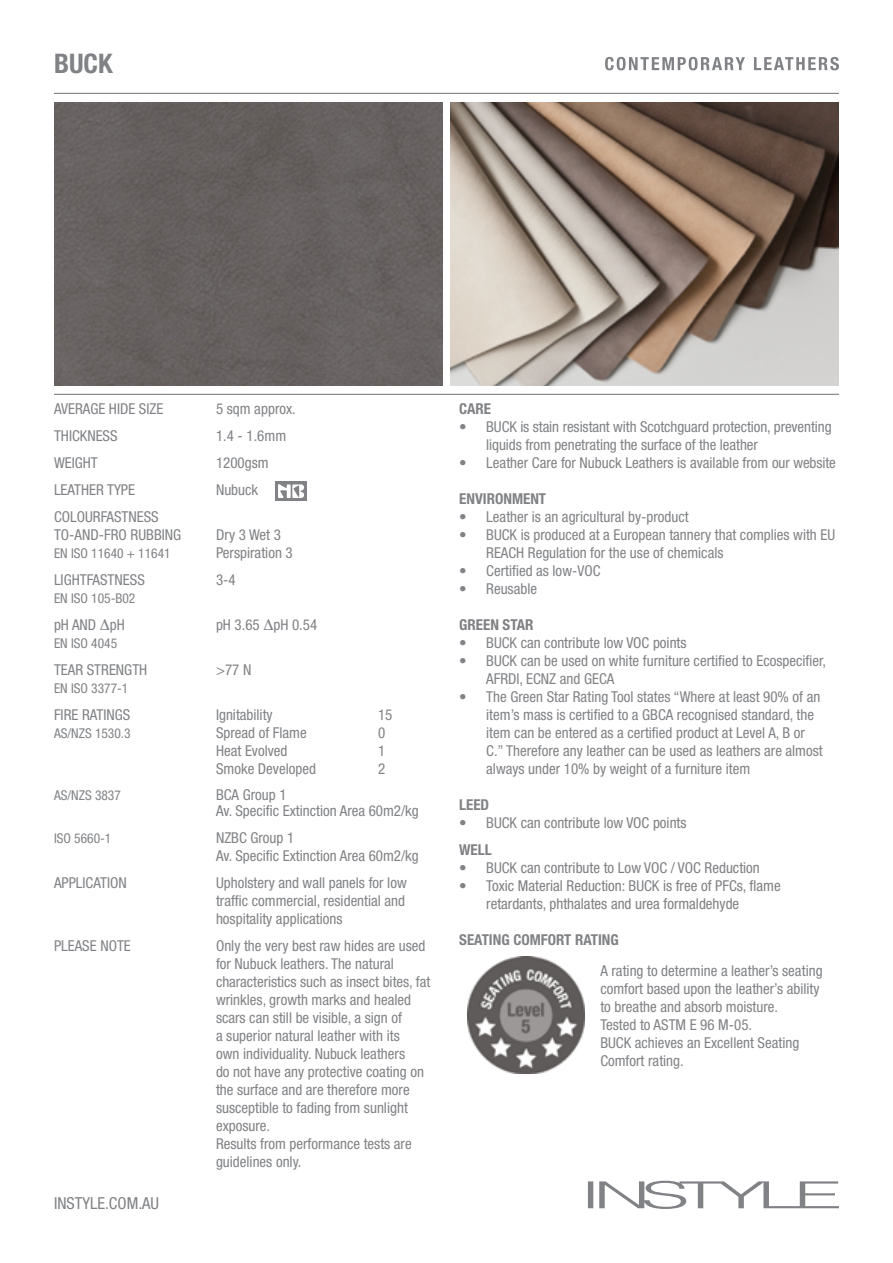
<style>
.page{position:relative;width:893px;height:1263px;background:#fff}
.page>*{position:absolute;margin:0;border:0;box-sizing:border-box;transform-origin:0 0}
.t1{font:700 condensed 27px "Helvetica Neue LT Std";color:#808285}
.t2{font:condensed 16.5px "Helvetica Neue LT Std";color:#808285}
.t3{font:condensed 15px/18px "Helvetica Neue LT Std";color:#808285}
.t4{font:condensed 15px/27px "Helvetica Neue LT Std";color:#807f83}
.t5{font:700 condensed 15px "Helvetica Neue LT Std";color:#808285}
.t6{font:700 condensed 15px "Helvetica Neue LT Std";color:#807f83}
.t7{font:condensed 13.5px "Helvetica Neue LT Std";color:#808285}
.s1{color:#808285}
.s2{font-weight:700}
</style>
<div class="page">
<svg style="left:588px;top:1181px;width:251px;height:28px"></svg>
<hr style="left:54px;top:93px;width:785px;height:1px;background:#808285">
<hr style="left:54px;top:394px;width:785px;height:1px;background:#808285">
<img style="left:468px;top:957px;width:117px;height:116px">
<div style="left:54px;top:102px;width:388px;height:283px;background:#666160"></div>
<div style="left:275px;top:481px;width:31px;height:20px;background:#808285"></div>
<svg style="left:278px;top:484px;width:26px;height:14px"></svg>
<svg style="left:605px;top:57px;width:140px;height:13px"></svg>
<svg style="left:754px;top:57px;width:85px;height:13px"></svg>
<img style="left:451px;top:102px;width:388px;height:283px">
<h1 class="t1" style="left:54px;top:47px;width:60px">BUCK</h1>
<p class="t3" style="left:54px;top:400px;width:111px">AVERAGE HIDE SIZE</p>
<p class="t3" style="left:216px;top:400px;width:81px">5 sqm approx.</p>
<p class="t3" style="left:54px;top:427px;width:65px">THICKNESS</p>
<p class="t3" style="left:216px;top:427px;width:72px">1.4 - 1.6mm</p>
<p class="t3" style="left:54px;top:454px;width:45px">WEIGHT</p>
<p class="t3" style="left:216px;top:454px;width:54px">1200gsm</p>
<p class="t3" style="left:54px;top:481px;width:83px">LEATHER TYPE</p>
<p class="t3" style="left:216px;top:481px;width:44px">Nubuck</p>
<p class="t3" style="left:54px;top:508px;width:129px">COLOURFASTNESS<br>TO-AND-FRO RUBBING</p>
<p class="t3" style="left:216px;top:526px;width:66px">Dry 3 Wet 3</p>
<p class="t7" style="left:54px;top:545px;width:118px">EN ISO 11640 + 11641</p>
<p class="t3" style="left:216px;top:544px;width:78px">Perspiration 3</p>
<p class="t3" style="left:54px;top:571px;width:92px">LIGHTFASTNESS</p>
<p class="t3" style="left:216px;top:571px;width:21px">3-4</p>
<p class="t7" style="left:54px;top:590px;width:83px">EN ISO 105-B02</p>
<p class="t3" style="left:54px;top:616px;width:72px">pH AND pH</p>
<p class="t3" style="left:216px;top:616px;width:103px">pH 3.65 pH 0.54</p>
<p class="t7" style="left:54px;top:635px;width:65px">EN ISO 4045</p>
<p class="t3" style="left:54px;top:661px;width:95px">TEAR STRENGTH</p>
<p class="t3" style="left:216px;top:661px;width:37px">&gt;77 N</p>
<p class="t7" style="left:54px;top:680px;width:76px">EN ISO 3377-1</p>
<p class="t3" style="left:54px;top:706px;width:78px">FIRE RATINGS</p>
<p class="t3" style="left:216px;top:706px;width:58px">Ignitability</p>
<p class="t3" style="left:378px;top:706px;width:16px">15</p>
<p class="t7" style="left:54px;top:725px;width:78px">AS/NZS 1530.3</p>
<p class="t3" style="left:216px;top:724px;width:92px">Spread of Flame</p>
<p class="t3" style="left:378px;top:724px;width:9px">0</p>
<p class="t3" style="left:216px;top:742px;width:73px">Heat Evolved</p>
<p class="t3" style="left:378px;top:742px;width:9px">1</p>
<p class="t3" style="left:216px;top:760px;width:101px">Smoke Developed</p>
<p class="t3" style="left:378px;top:760px;width:9px">2</p>
<p class="t7" style="left:54px;top:787px;width:68px">AS/NZS 3837</p>
<p class="t3" style="left:216px;top:786px;width:204px;line-height:16.5px">BCA Group 1<br>Av. Specific Extinction Area 60m2/kg</p>
<p class="t7" style="left:54px;top:830px;width:59px">ISO 5660-1</p>
<p class="t3" style="left:216px;top:829px;width:204px">NZBC Group 1<br>Av. Specific Extinction Area 60m2/kg</p>
<p class="t3" style="left:54px;top:874px;width:74px">APPLICATION</p>
<p class="t3" style="left:216px;top:874px;width:192px;text-align:justify">Upholstery and wall panels for low traffic commercial, residential and hospitality applications</p>
<p class="t3" style="left:54px;top:937px;width:78px">PLEASE NOTE</p>
<p class="t3" style="left:216px;top:937px;width:216px">Only the very best raw hides are used for Nubuck leathers. The natural characteristics such as insect bites, fat wrinkles, growth marks and healed scars can still be visible, a sign of<br>a superior natural leather with its<br>own individuality. Nubuck leathers<br>do not have any protective coating on the surface and are therefore more susceptible to fading from sunlight exposure.<br>Results from performance tests are guidelines only.</p>
<p class="t2" style="left:54px;top:1193px;width:107px">INSTYLE.COM.AU</p>
<p class="t5" style="left:459px;top:400px;width:33px">CARE</p>
<p class="t3" style="left:486px;top:418px;width:347px;text-indent:-27px">• BUCK is stain resistant with Scotchguard protection, preventing liquids from penetrating the surface of the leather</p>
<p class="t3" style="left:459px;top:454px;width:378px">• Leather Care for Nubuck Leathers is available from our website</p>
<p class="t5" style="left:459px;top:490px;width:88px">ENVIRONMENT</p>
<p class="t3" style="left:459px;top:508px;width:231px">• Leather is an agricultural by-product</p>
<p class="t3" style="left:486px;top:526px;width:350px;text-indent:-27px">• BUCK is produced at a European tannery that complies with EU<br>REACH Regulation for the use of chemicals</p>
<p class="t3" style="left:459px;top:562px;width:143px">• Certified as low-VOC</p>
<p class="t3" style="left:459px;top:580px;width:79px">• Reusable</p>
<p class="t6" style="left:459px;top:616px;width:76px">GREEN STAR</p>
<p class="t4" style="left:459px;top:629px;width:229px"><span class="s1">• BUCK</span> can contribute low VOC points</p>
<p class="t3" style="left:486px;top:652px;width:341px;text-indent:-27px">• BUCK can be used on white furniture certified to Ecospecifier,<br>AFRDI, ECNZ and GECA</p>
<p class="t3" style="left:486px;top:688px;width:338px;text-indent:-27px">• The Green Star Rating Tool states “Where at least 90% of an item’s mass is certified to a GBCA recognised standard, the item can be entered as a certified product at Level A, B or C.” Therefore any leather can be used as leathers are almost always under 10% by weight of a furniture item</p>
<p class="t5" style="left:459px;top:796px;width:31px">LEED</p>
<p class="t4" style="left:459px;top:809px;width:229px"><span class="s1">• BUCK</span> can contribute low VOC points<br><span class="s2">WELL</span></p>
<p class="t4" style="left:459px;top:854px;width:302px"><span class="s1">• BUCK</span> can contribute to Low VOC / VOC Reduction</p>
<p class="t4" style="left:486px;top:877px;width:296px;line-height:18px;text-indent:-27px">• Toxic Material Reduction: <span class="s1">BUCK</span> is free of PFCs, flame retardants, phthalates and urea formaldehyde</p>
<p class="t5" style="left:459px;top:931px;width:161px">SEATING COMFORT RATING</p>
<p class="t3" style="left:600px;top:961px;width:224px">A rating to determine a leather’s seating comfort based upon the leather’s ability to breathe and absorb moisture.<br>Tested to ASTM E 96 M-05.<br>BUCK achieves an Excellent Seating<br>Comfort rating.</p>
</div>
